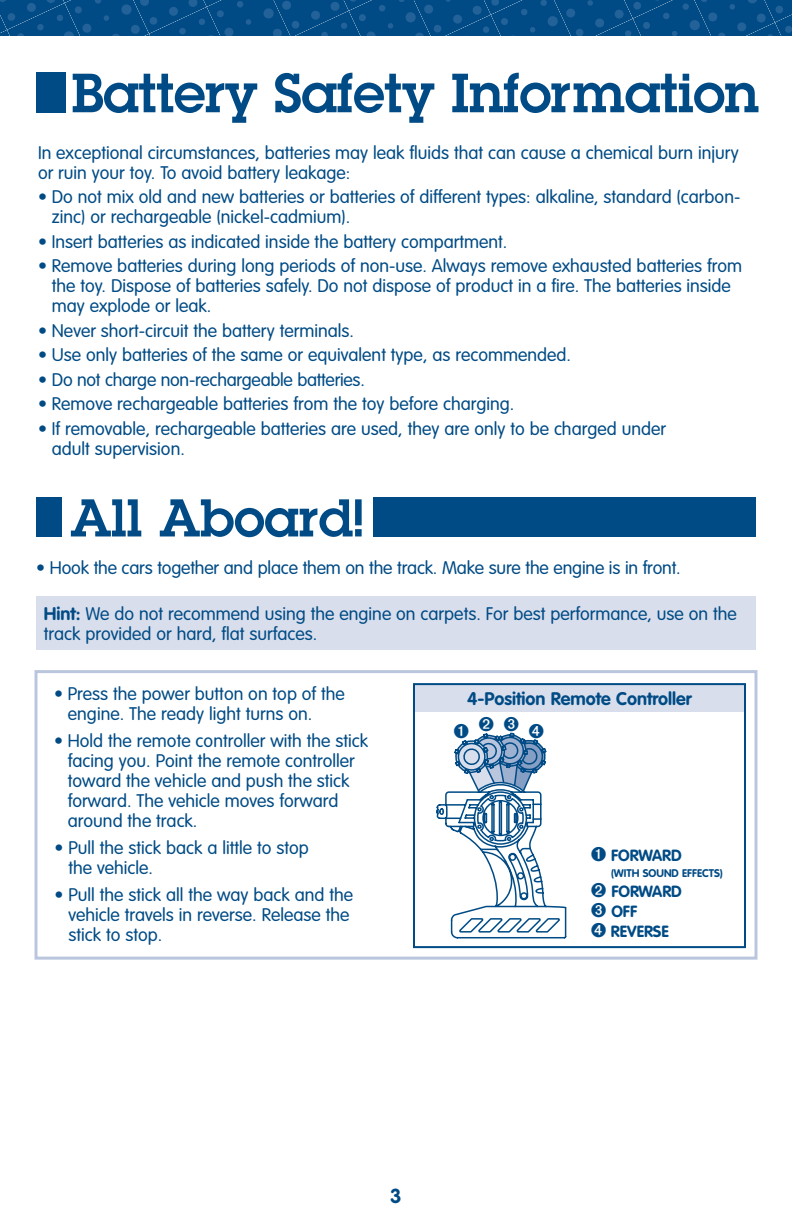
<style>
.page{position:relative;width:792px;height:1224px;background:#fff}
.page>*{position:absolute;margin:0;border:0;box-sizing:border-box;transform-origin:0 0}
.t1{font:600 54px "Lubalin Graph Std";letter-spacing:-.01em;color:#004b85}
.t2{font:600 52px "Lubalin Graph Std";color:#004b85}
.t3{font:20px "Zapf Dingbats";color:#004b85}
.t4{font:700 20px "VAG Rounded Std";color:#004b85}
.t5{font:300 18px/20px "VAG Rounded Std";color:#004b85}
.t6{font:700 18px "VAG Rounded Std";color:#004b85}
.t7{font:700 16px/20px "VAG Rounded Std";color:#004b85}
.t8{font:700 11px "VAG Rounded Std";color:#004b85}
.s1{font-weight:700}
</style>
<div class="page">
<svg style="left:0;top:0;width:792px;height:36px;background:#064f88"></svg>
<div style="left:36px;top:498px;width:26px;height:39px;background:#004b85"></div>
<div style="left:36px;top:597px;width:720px;height:53px;background:#d8deec"></div>
<div style="left:414px;top:685px;width:331px;height:26px;background:#d8deec"></div>
<div style="left:413px;top:683px;width:333px;height:265px;border:2px solid #004b85"></div>
<svg style="left:436px;top:732px;width:131px;height:207px"></svg>
<div style="left:36px;top:72px;width:29px;height:40px;background:#004b85"></div>
<div style="left:373px;top:498px;width:383px;height:39px;background:#004b85"></div>
<div style="left:34px;top:670px;width:724px;height:290px;border:3px solid #bac6de"></div>
<h1 class="t1" style="left:71px;top:74px;width:689px">Battery Safety Information</h1>
<p class="t5" style="left:38px;top:144px;width:702px">In exceptional circumstances, batteries may leak fluids that can cause a chemical burn injury or ruin your toy. To avoid battery leakage:</p>
<p class="t5" style="left:52px;top:188px;width:690px;text-indent:-14px">• Do not mix old and new batteries or batteries of different types: alkaline, standard (carbon&shy;zinc) or rechargeable (nickel-cadmium).</p>
<p class="t5" style="left:38px;top:233px;width:471px">• Insert batteries as indicated inside the battery compartment.</p>
<p class="t5" style="left:52px;top:257px;width:692px;text-indent:-14px">• Remove batteries during long periods of non-use. Always remove exhausted batteries from the toy. Dispose of batteries safely. Do not dispose of product in a fire. The batteries inside may explode or leak.</p>
<p class="t5" style="left:38px;top:322px;width:317px">• Never short-circuit the battery terminals.</p>
<p class="t5" style="left:38px;top:346px;width:535px">• Use only batteries of the same or equivalent type, as recommended.</p>
<p class="t5" style="left:38px;top:371px;width:328px">• Do not charge non-rechargeable batteries.</p>
<p class="t5" style="left:38px;top:395px;width:478px">• Remove rechargeable batteries from the toy before charging.</p>
<p class="t5" style="left:52px;top:420px;width:616px;text-indent:-14px">• If removable, rechargeable batteries are used, they are only to be charged under adult supervision.</p>
<h2 class="t2" style="left:70px;top:499px;width:295px">All Aboard!</h2>
<p class="t5" style="left:36px;top:559px;width:646px">• Hook the cars together and place them on the track. Make sure the engine is in front.</p>
<p class="t5" style="left:44px;top:605px;width:695px"><span class="s1">Hint:</span> We do not recommend using the engine on carpets. For best performance, use on the track provided or hard, flat surfaces.</p>
<p class="t5" style="left:68px;top:685px;width:279px;text-indent:-14px">• Press the power button on top of the engine. The ready light turns on.</p>
<p class="t5" style="left:68px;top:732px;width:302px;text-indent:-14px">• Hold the remote controller with the stick facing you. Point the remote controller toward the vehicle and push the stick forward. The vehicle moves forward around the track.</p>
<p class="t5" style="left:69px;top:839px;width:242px;text-indent:-14px">• Pull the stick back a little to stop the vehicle.</p>
<p class="t5" style="left:69px;top:887px;width:286px;text-indent:-14px">• Pull the stick all the way back and the vehicle travels in reverse. Release the stick to stop.</p>
<p class="t6" style="left:467px;top:691px;width:226px">4-Position Remote Controller</p>
<p class="t3" style="left:453px;top:718px;width:93px">➊ ➋ ➌ ➍</p>
<p class="t7" style="left:591px;top:847px;width:93px">➊ FORWARD</p>
<p class="t8" style="left:611px;top:869px;width:113px">(WITH SOUND EFFECTS)</p>
<p class="t7" style="left:591px;top:883px;width:93px">➋ FORWARD<br>➌ OFF<br>➍ REVERSE</p>
<p class="t4" style="left:390px;top:1187px;width:13px">3</p>
</div>
